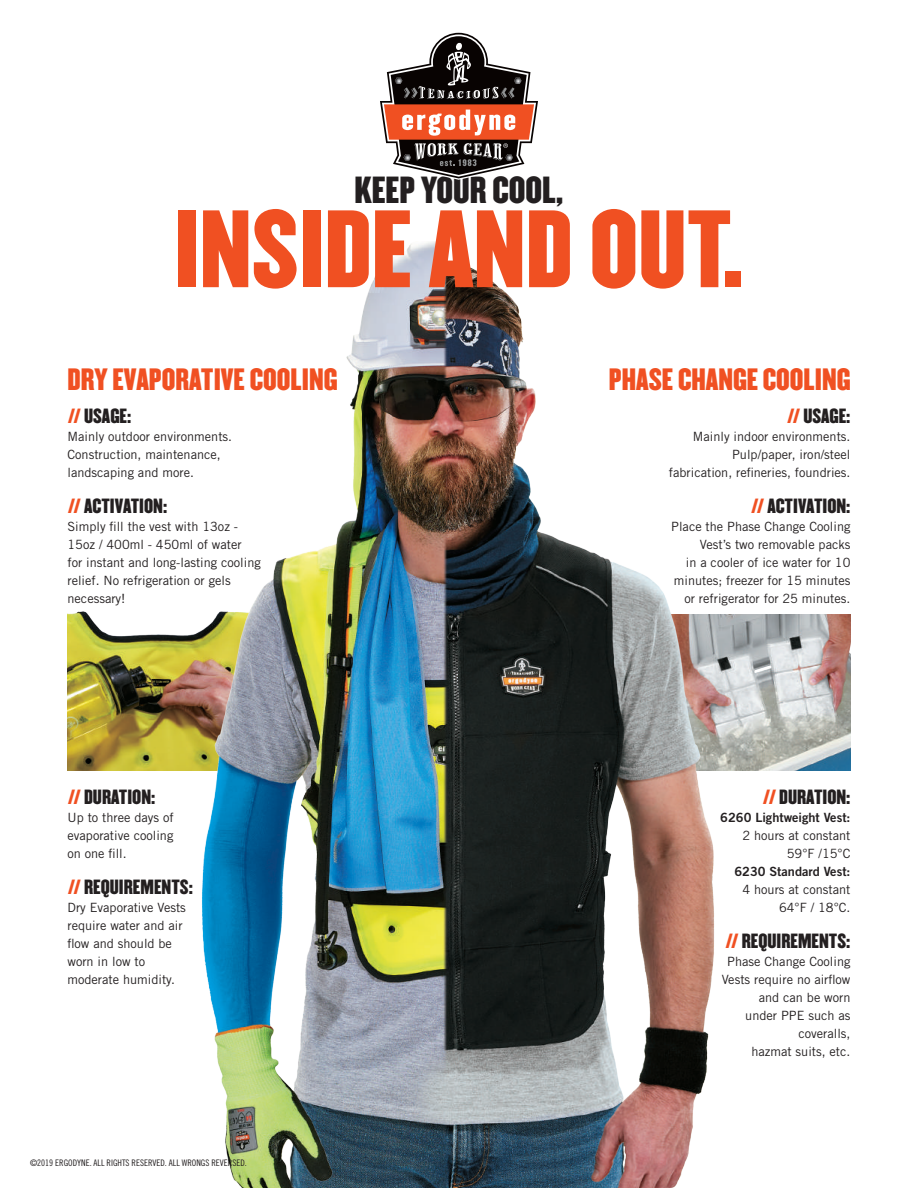
<style>
.page{position:relative;width:918px;height:1188px;background:#fff}
.page>*{position:absolute;margin:0;border:0;box-sizing:border-box;transform-origin:0 0}
.t1{font:96px "Champion HTF Welterweight";color:#f05022}
.t2{font:33px "Champion HTF Welterweight";color:#231f20}
.t3{font:27px "Champion HTF Welterweight";color:#f05022}
.t4{font:18px "Champion HTF Welterweight";color:#231f20}
.t5{font:12.75px/18px "Trade Gothic";color:#231f20;text-align:right}
.t6{font:12.75px "Trade Gothic Bold Two";color:#231f20}
.t7{font:9px "Trade Gothic Cond Eighteen";color:#231f20}
.s1{font-family:"Champion HTF Lightweight";color:#f05022}
</style>
<div class="page">
<img style="left:68px;top:611px;width:34px;height:160px">
<img style="left:814px;top:615px;width:36px;height:156px">
<img style="left:102px;top:242px;width:712px;height:946px">
<svg style="left:380px;top:32px;width:158px;height:147px"></svg>
<h2 class="t2" style="left:354px;top:169px;width:211px">KEEP YOUR COOL,</h2>
<h1 class="t1" style="left:174px;top:186px;width:572px">INSIDE AND OUT.</h1>
<h3 class="t3" style="left:68px;top:362px;width:271px">DRY EVAPORATIVE COOLING</h3>
<h3 class="t4" style="left:68px;top:404px;width:65px"><span class="s1">//</span> USAGE:</h3>
<p class="t5" style="left:68px;top:427px;width:166px;text-align:left">Mainly outdoor environments.<br>Construction, maintenance, landscaping and more.</p>
<h3 class="t4" style="left:68px;top:494px;width:101px"><span class="s1">//</span> ACTIVATION:</h3>
<p class="t5" style="left:68px;top:518px;width:195px;text-align:left">Simply fill the vest with 13oz -<br>15oz / 400ml - 450ml of water<br>for instant and long-lasting cooling relief. No refrigeration or gels necessary!</p>
<h3 class="t4" style="left:68px;top:785px;width:89px"><span class="s1">//</span> DURATION:</h3>
<p class="t5" style="left:68px;top:809px;width:108px;text-align:justify">Up to three days of evaporative cooling on one fill.</p>
<h3 class="t4" style="left:68px;top:876px;width:127px"><span class="s1">//</span> REQUIREMENTS:</h3>
<p class="t5" style="left:68px;top:899px;width:120px;text-align:left">Dry Evaporative Vests require water and air flow and should be worn in low to moderate humidity.</p>
<p class="t7" style="left:30px;top:1157px;width:218px">©2019 ERGODYNE. ALL RIGHTS RESERVED. ALL WRONGS REVERSED.</p>
<h3 class="t3" style="left:609px;top:362px;width:243px">PHASE CHANGE COOLING</h3>
<h3 class="t4" style="left:787px;top:404px;width:65px"><span class="s1">//</span> USAGE:</h3>
<p class="t5" style="left:669px;top:427px;width:183px">Mainly indoor environments.<br>Pulp/paper, iron/steel fabrication, refineries, foundries.</p>
<h3 class="t4" style="left:751px;top:494px;width:101px"><span class="s1">//</span> ACTIVATION:</h3>
<p class="t5" style="left:671px;top:518px;width:181px">Place the Phase Change Cooling<br>Vest’s two removable packs<br>in a cooler of ice water for 10 minutes; freezer for 15 minutes or refrigerator for 25 minutes.</p>
<h3 class="t4" style="left:763px;top:785px;width:89px"><span class="s1">//</span> DURATION:</h3>
<p class="t6" style="left:720px;top:810px;width:132px">6260 Lightweight Vest:</p>
<p class="t5" style="left:743px;top:827px;width:109px">2 hours at constant<br>59°F /15°C</p>
<p class="t6" style="left:734px;top:864px;width:118px">6230 Standard Vest:</p>
<p class="t5" style="left:743px;top:881px;width:109px">4 hours at constant<br>64°F / 18°C.</p>
<h3 class="t4" style="left:725px;top:930px;width:127px"><span class="s1">//</span> REQUIREMENTS:</h3>
<p class="t5" style="left:722px;top:953px;width:130px">Phase Change Cooling<br>Vests require no airflow and can be worn<br>under PPE such as coveralls,<br>hazmat suits, etc.</p>
</div>
